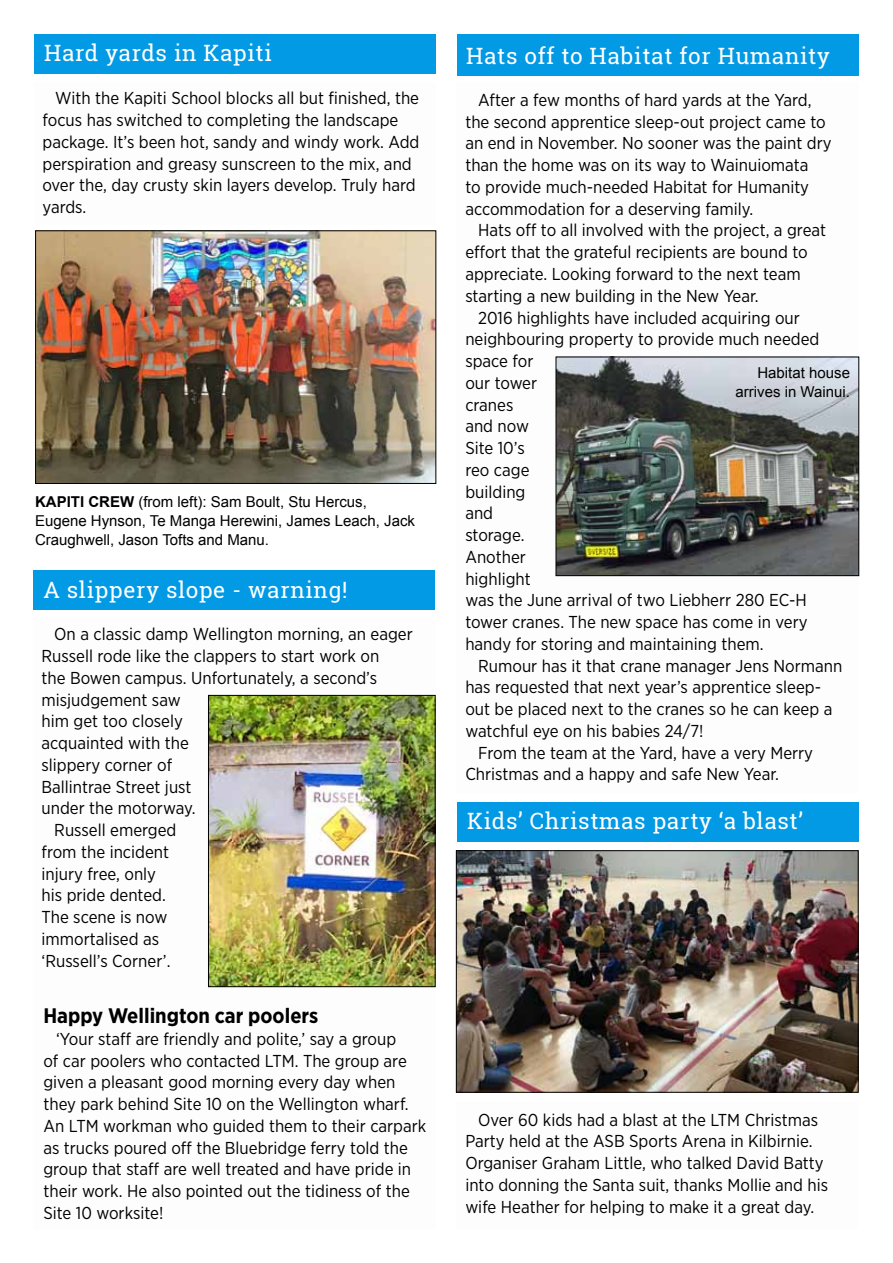
<style>
.page{position:relative;width:893px;height:1263px;background:#fff}
.page>*{position:absolute;margin:0;border:0;box-sizing:border-box;transform-origin:0 0}
.t1{font:22.5px "Roboto Slab";letter-spacing:.03em;color:#fff}
.t2{font:700 21px "Gotham Narrow";color:#000}
.t3{font:17.25px/21.8px "Gotham Narrow";color:#000}
.t4{font:15px/18.8px "Arial";color:#000}
.s1{font-weight:700}
</style>
<div class="page">
<div style="left:33px;top:571px;width:402px;height:39px;background:#0299e5"></div>
<img style="left:210px;top:697px;width:223px;height:288px">
<div style="left:208px;top:695px;width:227px;height:292px;border:1px solid #000"></div>
<div style="left:457px;top:802px;width:402px;height:39px;background:#0299e5"></div>
<img style="left:458px;top:852px;width:398px;height:238px">
<div style="left:456px;top:850px;width:402px;height:242px;border:1px solid #000"></div>
<div style="left:34px;top:34px;width:402px;height:39px;background:#0299e5"></div>
<img style="left:37px;top:233px;width:397px;height:249px">
<div style="left:35px;top:231px;width:401px;height:253px;border:1px solid #000"></div>
<div style="left:457px;top:34px;width:402px;height:42px;background:#0299e5"></div>
<img style="left:558px;top:359px;width:299px;height:215px">
<div style="left:556px;top:357px;width:303px;height:219px;border:1px solid #000"></div>
<h1 class="t1" style="left:44px;top:37px;width:229px">Hard yards in Kapiti</h1>
<p class="t3" style="left:43px;top:87px;width:378px;text-indent:13px">With the Kapiti School blocks all but finished, the focus has switched to completing the landscape package. It’s been hot, sandy and windy work. Add perspiration and greasy sunscreen to the mix, and over the, day crusty skin layers develop. Truly hard yards.</p>
<p class="t4" style="left:35px;top:493px;width:381px"><span class="s1">KAPITI CREW</span> (from left): Sam Boult, Stu Hercus,<br>Eugene Hynson, Te Manga Herewini, James Leach, Jack<br>Craughwell, Jason Tofts and Manu.</p>
<h1 class="t1" style="left:43px;top:574px;width:305px">A slippery slope - warning!</h1>
<p class="t3" style="left:54px;top:623px;width:360px">On a classic damp Wellington morning, an eager</p>
<p class="t3" style="left:42px;top:645px;width:339px">Russell rode like the clappers to start work on</p>
<p class="t3" style="left:42px;top:666px;width:337px">the Bowen campus. Unfortunately, a second’s</p>
<p class="t3" style="left:42px;top:688px;width:141px">misjudgement saw</p>
<p class="t3" style="left:42px;top:710px;width:143px">him get too closely</p>
<p class="t3" style="left:42px;top:732px;width:149px">acquainted with the</p>
<p class="t3" style="left:42px;top:753px;width:132px">slippery corner of</p>
<p class="t3" style="left:42px;top:775px;width:151px">Ballintrae Street just</p>
<p class="t3" style="left:42px;top:797px;width:155px">under the motorway.</p>
<p class="t3" style="left:54px;top:819px;width:124px">Russell emerged</p>
<p class="t3" style="left:42px;top:840px;width:129px">from the incident</p>
<p class="t3" style="left:42px;top:862px;width:116px">injury free, only</p>
<p class="t3" style="left:42px;top:884px;width:126px">his pride dented.</p>
<p class="t3" style="left:42px;top:906px;width:127px">The scene is now</p>
<p class="t3" style="left:42px;top:928px;width:119px">immortalised as</p>
<p class="t3" style="left:42px;top:949px;width:130px">‘Russell’s Corner’.</p>
<p class="t2" style="left:43px;top:1002px;width:277px">Happy Wellington car poolers</p>
<p class="t3" style="left:43px;top:1028px;width:384px;text-indent:13px">‘Your staff are friendly and polite,’ say a group<br>of car poolers who contacted LTM. The group are given a pleasant good morning every day when they park behind Site 10 on the Wellington wharf.<br>An LTM workman who guided them to their carpark as trucks poured off the Bluebridge ferry told the group that staff are well treated and have pride in their work. He also pointed out the tidiness of the Site 10 worksite!</p>
<h1 class="t1" style="left:466px;top:41px;width:365px">Hats off to Habitat for Humanity</h1>
<p class="t3" style="left:465px;top:89px;width:368px;text-indent:13px">After a few months of hard yards at the Yard, the second apprentice sleep-out project came to an end in November. No sooner was the paint dry than the home was on its way to Wainuiomata<br>to provide much-needed Habitat for Humanity accommodation for a deserving family.</p>
<p class="t3" style="left:478px;top:219px;width:349px">Hats off to all involved with the project, a great</p>
<p class="t3" style="left:465px;top:241px;width:344px">effort that the grateful recipients are bound to</p>
<p class="t3" style="left:465px;top:263px;width:337px">appreciate. Looking forward to the next team</p>
<p class="t3" style="left:465px;top:284px;width:295px">starting a new building in the New Year.</p>
<p class="t3" style="left:478px;top:306px;width:323px">2016 highlights have included acquiring our</p>
<p class="t3" style="left:465px;top:328px;width:356px">neighbouring property to provide much needed</p>
<p class="t3" style="left:465px;top:350px;width:70px">space for</p>
<p class="t3" style="left:465px;top:371px;width:73px">our tower</p>
<p class="t3" style="left:465px;top:393px;width:50px">cranes</p>
<p class="t3" style="left:465px;top:415px;width:65px">and now</p>
<p class="t3" style="left:465px;top:437px;width:61px">Site 10’s</p>
<p class="t3" style="left:465px;top:458px;width:66px">reo cage</p>
<p class="t3" style="left:465px;top:480px;width:62px">building</p>
<p class="t3" style="left:465px;top:502px;width:29px">and</p>
<p class="t3" style="left:465px;top:524px;width:61px">storage.</p>
<p class="t3" style="left:465px;top:545px;width:62px">Another</p>
<p class="t3" style="left:465px;top:567px;width:67px">highlight</p>
<p class="t3" style="left:465px;top:589px;width:343px">was the June arrival of two Liebherr 280 EC-H</p>
<p class="t3" style="left:465px;top:611px;width:344px">tower cranes. The new space has come in very</p>
<p class="t3" style="left:465px;top:632px;width:300px">handy for storing and maintaining them.</p>
<p class="t3" style="left:478px;top:654px;width:366px">Rumour has it that crane manager Jens Normann</p>
<p class="t3" style="left:465px;top:676px;width:357px">has requested that next year’s apprentice sleep-</p>
<p class="t3" style="left:465px;top:698px;width:369px">out be placed next to the cranes so he can keep a</p>
<p class="t3" style="left:465px;top:719px;width:240px">watchful eye on his babies 24/7!</p>
<p class="t3" style="left:478px;top:741px;width:336px">From the team at the Yard, have a very Merry</p>
<p class="t3" style="left:465px;top:763px;width:315px">Christmas and a happy and safe New Year.</p>
<p class="t4" style="left:735px;top:364px;width:116px;text-align:right">Habitat house arrives in Wainui.</p>
<h1 class="t1" style="left:467px;top:805px;width:337px">Kids’ Christmas party ‘a blast’</h1>
<p class="t3" style="left:465px;top:1108px;width:364px;text-indent:13px">Over 60 kids had a blast at the LTM Christmas Party held at the ASB Sports Arena in Kilbirnie.<br>Organiser Graham Little, who talked David Batty into donning the Santa suit, thanks Mollie and his wife Heather for helping to make it a great day.</p>
</div>
